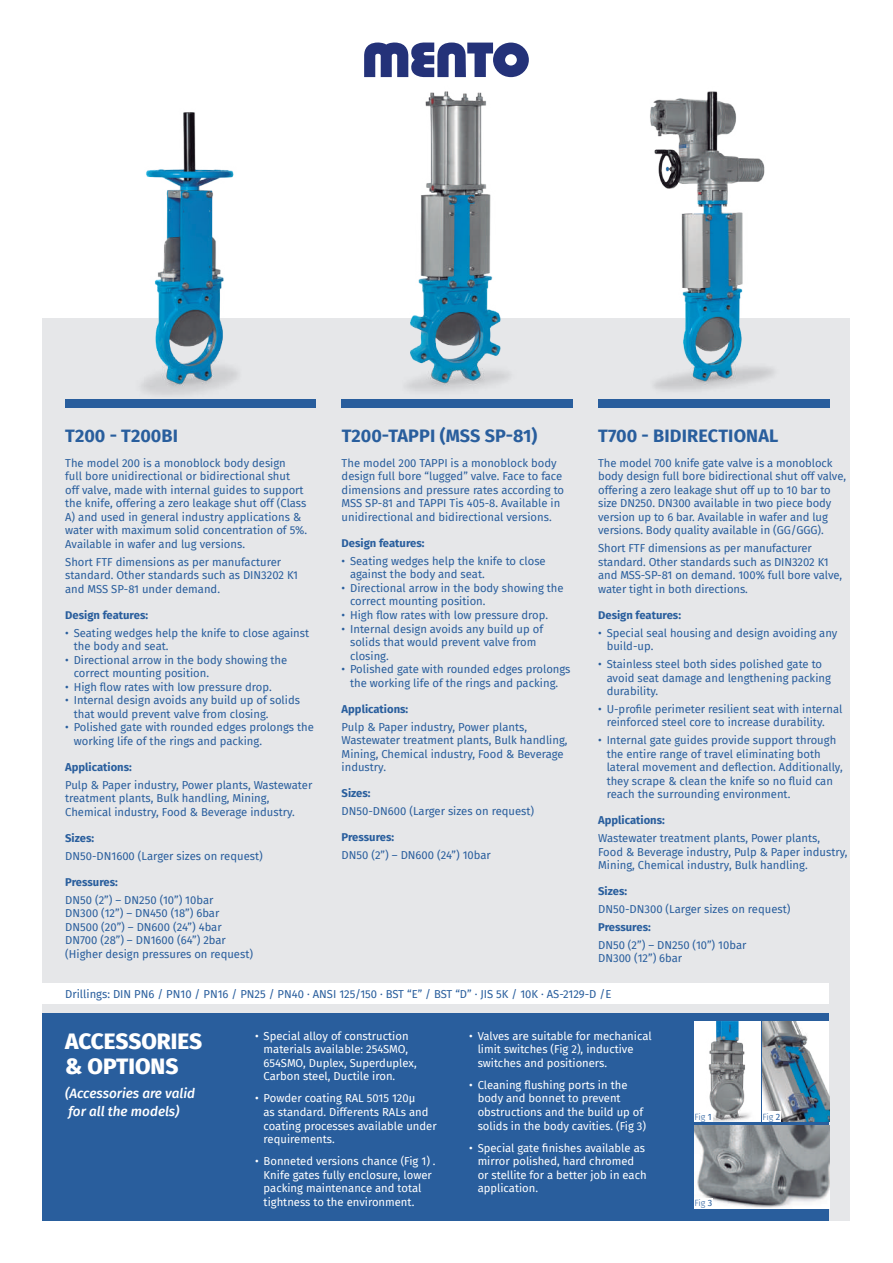
<style>
.page{position:relative;width:893px;height:1263px;background:#fff}
.page>*{position:absolute;margin:0;border:0;box-sizing:border-box;transform-origin:0 0}
.t1{font:800 22.5px/25.5px "Fira Sans";color:#fff}
.t2{font:700 18px "Fira Sans";letter-spacing:.005em;color:#295e9d}
.t3{font:italic 500 13.5px/18px "Fira Sans";color:#fff}
.t4{font:11.25px/13.5px "Fira Sans";color:#295e9d}
.t5{font:11.25px/13.5px "Fira Sans";color:#fff}
.t6{font:700 11.25px "Fira Sans";color:#295e9d}
.t7{font:300 9px "Fira Sans";letter-spacing:-.02em;color:#295e9d}
.s1{font-weight:400}
</style>
<div class="page">
<svg style="left:364px;top:43px;width:165px;height:34px"></svg>
<div style="left:43px;top:317px;width:807px;height:903px;background:#e6e7e9"></div>
<div style="left:65px;top:400px;width:251px;height:8px;background:#295e9d"></div>
<div style="left:342px;top:400px;width:231px;height:8px;background:#295e9d"></div>
<div style="left:598px;top:400px;width:231px;height:8px;background:#295e9d"></div>
<div style="left:43px;top:1013px;width:786px;height:207px;background:#295e9d"></div>
<img style="left:388px;top:77px;width:130px;height:323px">
<img style="left:617px;top:91px;width:182px;height:309px">
<img style="left:117px;top:112px;width:135px;height:288px">
<img style="left:694px;top:1022px;width:67px;height:100px">
<img style="left:762px;top:1022px;width:67px;height:100px">
<img style="left:694px;top:1125px;width:135px;height:84px">
<div style="left:694px;top:1111px;width:18px;height:11px;background:#fff"></div>
<div style="left:762px;top:1111px;width:19px;height:11px;background:#fff"></div>
<div style="left:694px;top:1198px;width:18px;height:10px;background:#fff"></div>
<div style="left:43px;top:983px;width:786px;height:20px;background:#fff"></div>
<h2 class="t2" style="left:65px;top:421px;width:114px">T200 - T200BI</h2>
<h2 class="t2" style="left:342px;top:421px;width:197px">T200-TAPPI (MSS SP-81)</h2>
<h2 class="t2" style="left:598px;top:421px;width:182px">T700 - BIDIRECTIONAL</h2>
<p class="t4" style="left:65px;top:456px;width:243px">The model 200 is a monoblock body design<br>full bore unidirectional or bidirectional shut<br>off valve, made with internal guides to support the knife, offering a zero leakage shut off (Class A) and used in general industry applications &amp; water with maximum solid concentration of 5%.<br>Available in wafer and lug versions.</p>
<p class="t4" style="left:65px;top:555px;width:234px">Short FTF dimensions as per manufacturer standard. Other standards such as DIN3202 K1 and MSS SP-81 under demand.</p>
<p class="t6" style="left:65px;top:606px;width:84px">Design features:</p>
<p class="t4" style="left:74px;top:626px;width:237px;text-indent:-9px">• Seating wedges help the knife to close against the body and seat.</p>
<p class="t4" style="left:74px;top:653px;width:215px;text-indent:-9px">• Directional arrow in the body showing the correct mounting position.</p>
<p class="t4" style="left:65px;top:680px;width:208px">• High flow rates with low pressure drop.</p>
<p class="t4" style="left:74px;top:693px;width:228px;text-indent:-9px">• Internal design avoids any build up of solids that would prevent valve from closing.</p>
<p class="t4" style="left:74px;top:720px;width:242px;text-indent:-9px">• Polished gate with rounded edges prolongs the working life of the rings and packing.</p>
<p class="t6" style="left:65px;top:758px;width:68px">Applications:</p>
<p class="t4" style="left:65px;top:778px;width:249px">Pulp &amp; Paper industry, Power plants, Wastewater treatment plants, Bulk handling, Mining,<br>Chemical industry, Food &amp; Beverage industry.</p>
<p class="t6" style="left:65px;top:829px;width:31px">Sizes:</p>
<p class="t4" style="left:65px;top:849px;width:199px">DN50-DN1600 (Larger sizes on request)</p>
<p class="t6" style="left:65px;top:873px;width:54px">Pressures:</p>
<p class="t4" style="left:65px;top:893px;width:189px">DN50 (2”) – DN250 (10”) 10bar<br>DN300 (12”) – DN450 (18”) 6bar<br>DN500 (20”) – DN600 (24”) 4bar<br>DN700 (28”) – DN1600 (64”) 2bar (Higher design pressures on request)</p>
<p class="t4" style="left:342px;top:456px;width:224px">The model 200 TAPPI is a monoblock body design full bore “lugged” valve. Face to face dimensions and pressure rates according to MSS SP-81 and TAPPI Tis 405-8. Available in unidirectional and bidirectional versions.</p>
<p class="t6" style="left:342px;top:534px;width:84px">Design features:</p>
<p class="t4" style="left:350px;top:554px;width:197px;text-indent:-9px">• Seating wedges help the knife to close against the body and seat.</p>
<p class="t4" style="left:350px;top:581px;width:215px;text-indent:-9px">• Directional arrow in the body showing the correct mounting position.</p>
<p class="t4" style="left:342px;top:608px;width:208px">• High flow rates with low pressure drop.</p>
<p class="t4" style="left:350px;top:621px;width:195px;text-indent:-9px">• Internal design avoids any build up of solids that would prevent valve from closing.</p>
<p class="t4" style="left:342px;top:662px;width:230px;text-align:center">• Polished gate with rounded edges prolongs the working life of the rings and packing.</p>
<p class="t6" style="left:342px;top:699px;width:68px">Applications:</p>
<p class="t4" style="left:342px;top:719px;width:228px">Pulp &amp; Paper industry, Power plants, Wastewater treatment plants, Bulk handling, Mining, Chemical industry, Food &amp; Beverage industry.</p>
<p class="t6" style="left:342px;top:784px;width:31px">Sizes:</p>
<p class="t4" style="left:342px;top:804px;width:194px">DN50-DN600 (Larger sizes on request)</p>
<p class="t6" style="left:342px;top:828px;width:54px">Pressures:</p>
<p class="t4" style="left:342px;top:848px;width:151px">DN50 (2”) – DN600 (24”) 10bar</p>
<p class="t4" style="left:598px;top:456px;width:249px">The model 700 knife gate valve is a monoblock body design full bore bidirectional shut off valve, offering a zero leakage shut off up to 10 bar to size DN250. DN300 available in two piece body version up to 6 bar. Available in wafer and lug versions. Body quality available in (GG/GGG).</p>
<p class="t4" style="left:598px;top:541px;width:245px">Short FTF dimensions as per manufacturer standard. Other standards such as DIN3202 K1 and MSS-SP-81 on demand. 100% full bore valve, water tight in both directions.</p>
<p class="t6" style="left:598px;top:606px;width:84px">Design features:</p>
<p class="t4" style="left:607px;top:626px;width:232px;text-indent:-9px">• Special seal housing and design avoiding any build-up.</p>
<p class="t4" style="left:607px;top:657px;width:226px;text-indent:-9px">• Stainless steel both sides polished gate to avoid seat damage and lengthening packing durability.</p>
<p class="t4" style="left:607px;top:702px;width:237px;text-indent:-9px">• U-profile perimeter resilient seat with internal reinforced steel core to increase durability.</p>
<p class="t4" style="left:607px;top:733px;width:238px;text-indent:-9px">• Internal gate guides provide support through the entire range of travel eliminating both lateral movement and deflection. Additionally, they scrape &amp; clean the knife so no fluid can reach the surrounding environment.</p>
<p class="t6" style="left:598px;top:811px;width:68px">Applications:</p>
<p class="t4" style="left:598px;top:831px;width:251px">Wastewater treatment plants, Power plants,<br>Food &amp; Beverage industry, Pulp &amp; Paper industry,<br>Mining, Chemical industry, Bulk handling.</p>
<p class="t6" style="left:598px;top:882px;width:31px">Sizes:</p>
<p class="t4" style="left:598px;top:902px;width:194px">DN50-DN300 (Larger sizes on request)</p>
<p class="t6" style="left:598px;top:917px;width:54px">Pressures:</p>
<p class="t4" style="left:598px;top:937px;width:150px">DN50 (2”) – DN250 (10”) 10bar<br>DN300 (12”) 6bar</p>
<p class="t4" style="left:65px;top:987px;width:548px">Drillings: DIN PN6 / PN10 / PN16 / PN25 / PN40 · ANSI 125/150 · BST “E” / BST “D” · JIS 5K / 10K · AS-2129-D /E</p>
<h1 class="t1" style="left:65px;top:1026px;width:138px">ACCESSORIES &amp; OPTIONS</h1>
<p class="t3" style="left:65px;top:1084px;width:131px">(Accessories are valid for all the models)</p>
<p class="t5" style="left:264px;top:1029px;width:155px;text-indent:-9px">• Special alloy of construction materials available: 254SMO,<br>654SMO, Duplex, Superduplex,<br>Carbon steel, Ductile iron.</p>
<p class="t5" style="left:264px;top:1091px;width:175px;text-indent:-9px">• Powder coating RAL 5015 120μ<br>as standard. Differents RALs and coating processes available under requirements.</p>
<p class="t5" style="left:264px;top:1154px;width:174px;text-indent:-9px">• Bonneted versions chance (Fig 1) .<br>Knife gates fully enclosure, lower packing maintenance and total tightness to the environment.</p>
<p class="t5" style="left:478px;top:1029px;width:175px;text-indent:-9px">• Valves are suitable for mechanical limit switches (Fig 2), inductive switches and positioners.</p>
<p class="t5" style="left:478px;top:1078px;width:170px;text-indent:-9px">• Cleaning flushing ports in the body and bonnet to prevent obstructions and the build up of solids in the body cavities. (Fig 3)</p>
<p class="t5" style="left:478px;top:1140px;width:171px;text-indent:-9px">• Special gate finishes available as mirror polished, hard chromed or stellite for a better job in each application.</p>
<p class="t7" style="left:694px;top:1110px;width:19px">Fig <span class="s1">1</span></p>
<p class="t7" style="left:762px;top:1110px;width:19px">Fig <span class="s1">2</span></p>
<p class="t7" style="left:694px;top:1197px;width:19px">Fig <span class="s1">3</span></p>
</div>
